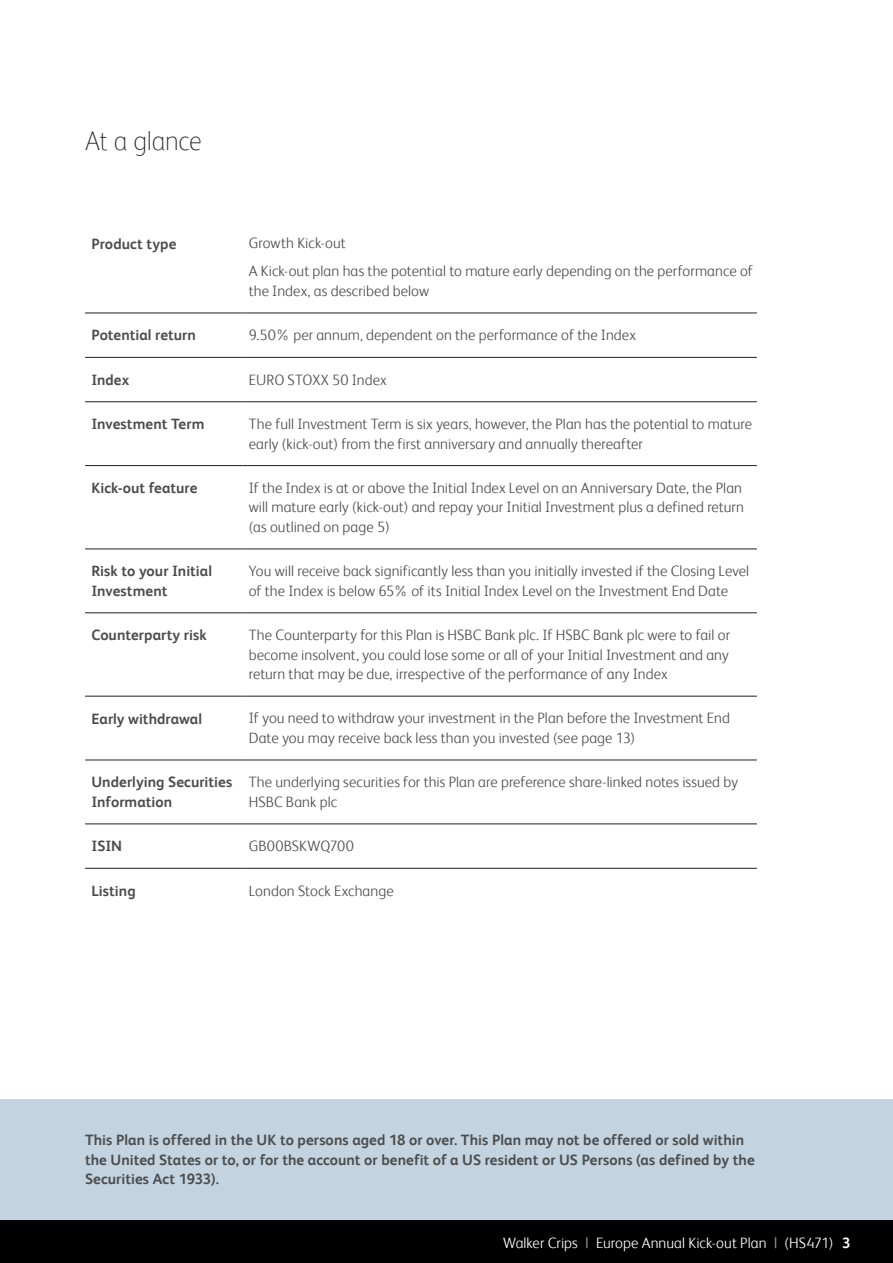
<style>
.page{position:relative;width:893px;height:1263px;background:#fff}
.page>*{position:absolute;margin:0;border:0;box-sizing:border-box;transform-origin:0 0}
.Introductory_text{font:100 27px "FS Albert";letter-spacing:-.01em;color:#231f20}
.Main_body_text{font:300 15px/19.5px "FS Albert";letter-spacing:.005em;color:#4b4c4d}
.Main_body_text-2{font:700 15px/19.5px "FS Albert";letter-spacing:.005em;color:#4b4c4d}
.Main_body_text-3{font:300 15px "FS Albert";letter-spacing:.005em;color:#fff}
.s1{font-weight:400;color:#939598}
.s2{font-weight:700}
</style>
<div class="page">
<hr style="left:85px;top:868px;width:157px;height:1px;background:#231f20">
<hr style="left:242px;top:868px;width:515px;height:1px;background:#231f20">
<hr style="left:85px;top:824px;width:157px;height:1px;background:#231f20">
<hr style="left:242px;top:824px;width:515px;height:1px;background:#231f20">
<hr style="left:85px;top:760px;width:157px;height:1px;background:#231f20">
<hr style="left:242px;top:760px;width:515px;height:1px;background:#231f20">
<hr style="left:85px;top:549px;width:157px;height:1px;background:#231f20">
<hr style="left:242px;top:549px;width:515px;height:1px;background:#231f20">
<hr style="left:85px;top:465px;width:157px;height:1px;background:#231f20">
<hr style="left:242px;top:465px;width:515px;height:1px;background:#231f20">
<hr style="left:85px;top:401px;width:157px;height:1px;background:#231f20">
<hr style="left:242px;top:401px;width:515px;height:1px;background:#231f20">
<hr style="left:85px;top:357px;width:157px;height:1px;background:#231f20">
<hr style="left:242px;top:357px;width:515px;height:1px;background:#231f20">
<hr style="left:85px;top:313px;width:157px;height:1px;background:#231f20">
<hr style="left:242px;top:313px;width:515px;height:1px;background:#231f20">
<hr style="left:85px;top:612px;width:157px;height:1px;background:#231f20">
<hr style="left:242px;top:612px;width:515px;height:1px;background:#231f20">
<hr style="left:85px;top:696px;width:157px;height:1px;background:#231f20">
<hr style="left:242px;top:696px;width:515px;height:1px;background:#231f20">
<div style="left:0;top:1098px;width:893px;height:122px;background:#c3d3df"></div>
<div style="left:0;top:1220px;width:893px;height:43px;background:#000"></div>
<p class="Introductory_text" style="left:85px;top:125px;width:118px">At a glance</p>
<p class="Main_body_text-2" style="left:91px;top:233px;width:86px">Product type</p>
<p class="Main_body_text" style="left:249px;top:233px;width:99px">Growth Kick-out</p>
<p class="Main_body_text" style="left:249px;top:261px;width:506px">A Kick-out plan has the potential to mature early depending on the performance of the Index, as described below</p>
<p class="Main_body_text-2" style="left:91px;top:325px;width:106px">Potential return</p>
<p class="Main_body_text" style="left:249px;top:325px;width:389px">9.50% per annum, dependent on the performance of the Index</p>
<p class="Main_body_text-2" style="left:91px;top:370px;width:39px">Index</p>
<p class="Main_body_text" style="left:249px;top:370px;width:140px">EURO STOXX 50 Index</p>
<p class="Main_body_text-2" style="left:91px;top:414px;width:115px">Investment Term</p>
<p class="Main_body_text" style="left:249px;top:414px;width:505px">The full Investment Term is six years, however, the Plan has the potential to mature early (kick-out) from the first anniversary and annually thereafter</p>
<p class="Main_body_text-2" style="left:91px;top:478px;width:107px">Kick-out feature</p>
<p class="Main_body_text" style="left:249px;top:478px;width:497px">If the Index is at or above the Initial Index Level on an Anniversary Date, the Plan will mature early (kick-out) and repay your Initial Investment plus a defined return (as outlined on page 5)</p>
<p class="Main_body_text-2" style="left:91px;top:561px;width:122px">Risk to your Initial<br>Investment</p>
<p class="Main_body_text" style="left:249px;top:561px;width:502px">You will receive back significantly less than you initially invested if the Closing Level of the Index is below 65% of its Initial Index Level on the Investment End Date</p>
<p class="Main_body_text-2" style="left:91px;top:625px;width:117px">Counterparty risk</p>
<p class="Main_body_text" style="left:249px;top:625px;width:483px;text-align:justify">The Counterparty for this Plan is HSBC Bank plc. If HSBC Bank plc were to fail or become insolvent, you could lose some or all of your Initial Investment and any return that may be due, irrespective of the performance of any Index</p>
<p class="Main_body_text-2" style="left:91px;top:708px;width:112px">Early withdrawal</p>
<p class="Main_body_text" style="left:249px;top:708px;width:483px">If you need to withdraw your investment in the Plan before the Investment End<br>Date you may receive back less than you invested (see page 13)</p>
<p class="Main_body_text-2" style="left:91px;top:772px;width:142px">Underlying Securities<br>Information</p>
<p class="Main_body_text" style="left:249px;top:772px;width:491px">The underlying securities for this Plan are preference share-linked notes issued by<br>HSBC Bank plc</p>
<p class="Main_body_text-2" style="left:91px;top:836px;width:32px">ISIN</p>
<p class="Main_body_text" style="left:249px;top:836px;width:107px">GB00BSKWQ700</p>
<p class="Main_body_text-2" style="left:91px;top:881px;width:46px">Listing</p>
<p class="Main_body_text" style="left:249px;top:881px;width:146px">London Stock Exchange</p>
<p class="Main_body_text-2" style="left:85px;top:1130px;width:671px">This Plan is offered in the UK to persons aged 18 or over. This Plan may not be offered or sold within the United States or to, or for the account or benefit of a US resident or US Persons (as defined by the<br>Securities Act 1933).</p>
<p class="Main_body_text-3" style="left:503px;top:1234px;width:349px">Walker Crips <span class="s1">|</span> Europe Annual Kick-out Plan <span class="s1">|</span> (HS471) <span class="s2">3</span></p>
</div>
